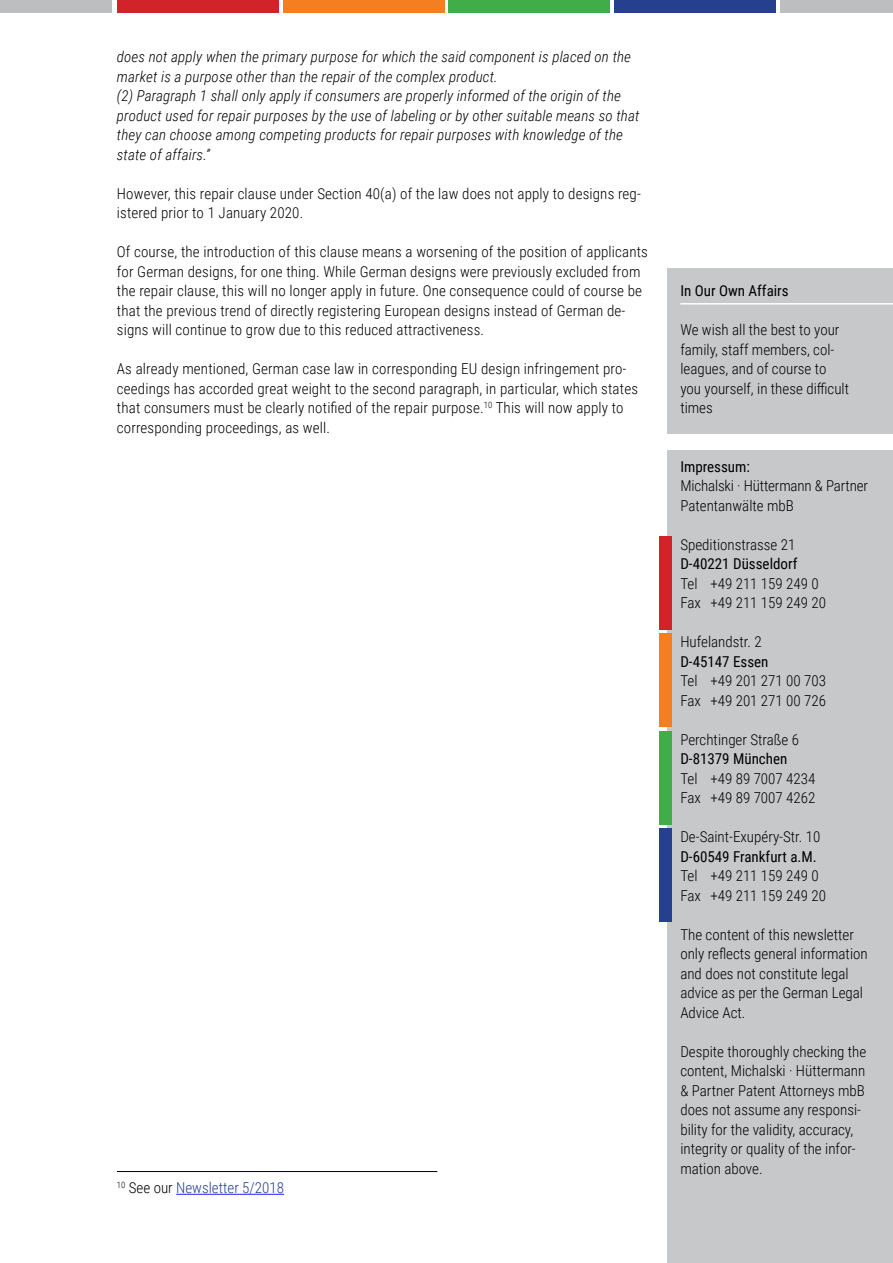
<style>
.page{position:relative;width:893px;height:1263px;background:#fff}
.page>*{position:absolute;margin:0;border:0;box-sizing:border-box;transform-origin:0 0}
.t1{font:300 15px/19.5px "Roboto Condensed";letter-spacing:.01em;color:#000}
.t2{font:italic 300 15px/19.5px "Roboto Condensed";letter-spacing:.01em;color:#000}
.t3{font:15px "Roboto Condensed";color:#000}
.t4{font:300 15px/19.5px "Roboto Condensed";letter-spacing:-.01em;color:#000}
.t5{font:300 15px "Roboto Condensed";color:#25408f}
.s1{color:#000}
</style>
<div class="page">
<div style="left:0;top:0;width:893px;height:13px;background:#bcbec0"></div>
<div style="left:113px;top:0;width:667px;height:43px;background:#fff"></div>
<div style="left:117px;top:0;width:162px;height:13px;background:#d2232a"></div>
<div style="left:283px;top:0;width:161px;height:13px;background:#f57e20"></div>
<div style="left:449px;top:0;width:161px;height:13px;background:#41ad49"></div>
<div style="left:614px;top:0;width:162px;height:13px;background:#25408f"></div>
<hr style="left:117px;top:1171px;width:320px;height:1px;background:#000">
<hr style="left:176px;top:1194px;width:108px;height:1px;background:#1922fb">
<div style="left:668px;top:268px;width:225px;height:165px;background:#c7c8ca"></div>
<hr style="left:680px;top:303px;width:213px;height:2px;background:#fff">
<div style="left:668px;top:451px;width:225px;height:812px;background:#c7c8ca"></div>
<div style="left:659px;top:536px;width:13px;height:93px;background:#d2232a"></div>
<div style="left:659px;top:633px;width:13px;height:94px;background:#f57e20"></div>
<div style="left:659px;top:731px;width:13px;height:93px;background:#41ad49"></div>
<div style="left:659px;top:828px;width:13px;height:94px;background:#25408f"></div>
<p class="t2" style="left:117px;top:46px;width:524px">does not apply when the primary purpose for which the said component is placed on the market is a purpose other than the repair of the complex product.<br>(2) Paragraph 1 shall only apply if consumers are properly informed of the origin of the product used for repair purposes by the use of labeling or by other suitable means so that they can choose among competing products for repair purposes with knowledge of the state of affairs.”</p>
<p class="t1" style="left:117px;top:183px;width:525px">However, this repair clause under Section 40(a) of the law does not apply to designs reg&shy;istered prior to 1 January 2020.</p>
<p class="t1" style="left:117px;top:241px;width:532px">Of course, the introduction of this clause means a worsening of the position of applicants for German designs, for one thing. While German designs were previously excluded from the repair clause, this will no longer apply in future. One consequence could of course be that the previous trend of directly registering European designs instead of German de&shy;signs will continue to grow due to this reduced attractiveness.</p>
<p class="t1" style="left:117px;top:358px;width:523px">As already mentioned, German case law in corresponding EU design infringement pro&shy;ceedings has accorded great weight to the second paragraph, in particular, which states that consumers must be clearly notified of the repair purpose.<sup>10</sup> This will now apply to corresponding proceedings, as well.</p>
<p class="t5" style="left:117px;top:1177px;width:169px"><sup>10</sup> <span class="s1">See our</span> Newsletter 5/2018</p>
<p class="t3" style="left:680px;top:280px;width:110px">In Our Own Affairs</p>
<p class="t1" style="left:680px;top:319px;width:170px">We wish all the best to your family, staff members, col&shy;leagues, and of course to you yourself, in these difficult times</p>
<p class="t3" style="left:680px;top:456px;width:71px">Impressum:</p>
<p class="t4" style="left:680px;top:475px;width:189px">Michalski · Hüttermann &amp; Partner<br>Patentanwälte mbB</p>
<p class="t1" style="left:680px;top:534px;width:117px">Speditionstrasse 21</p>
<p class="t3" style="left:680px;top:553px;width:119px">D-40221 Düsseldorf</p>
<p class="t1" style="left:680px;top:573px;width:147px">Tel +49 211 159 249 0<br>Fax +49 211 159 249 20</p>
<p class="t1" style="left:680px;top:631px;width:83px">Hufelandstr. 2</p>
<p class="t3" style="left:680px;top:651px;width:90px">D-45147 Essen</p>
<p class="t1" style="left:680px;top:670px;width:147px">Tel +49 201 271 00 703<br>Fax +49 201 271 00 726</p>
<p class="t1" style="left:680px;top:729px;width:120px">Perchtinger Straße 6</p>
<p class="t3" style="left:680px;top:748px;width:109px">D-81379 München</p>
<p class="t1" style="left:680px;top:768px;width:137px">Tel +49 89 7007 4234<br>Fax +49 89 7007 4262</p>
<p class="t1" style="left:680px;top:826px;width:142px">De-Saint-Exupéry-Str. 10</p>
<p class="t3" style="left:680px;top:846px;width:138px">D-60549 Frankfurt a.M.</p>
<p class="t1" style="left:680px;top:865px;width:147px">Tel +49 211 159 249 0<br>Fax +49 211 159 249 20</p>
<p class="t1" style="left:680px;top:924px;width:189px">The content of this newsletter only reflects general information and does not constitute legal advice as per the German Legal<br>Advice Act.</p>
<p class="t1" style="left:680px;top:1041px;width:188px">Despite thoroughly checking the content, Michalski · Hüttermann &amp; Partner Patent Attorneys mbB does not assume any responsi&shy;bility for the validity, accuracy, integrity or quality of the infor&shy;mation above.</p>
</div>
